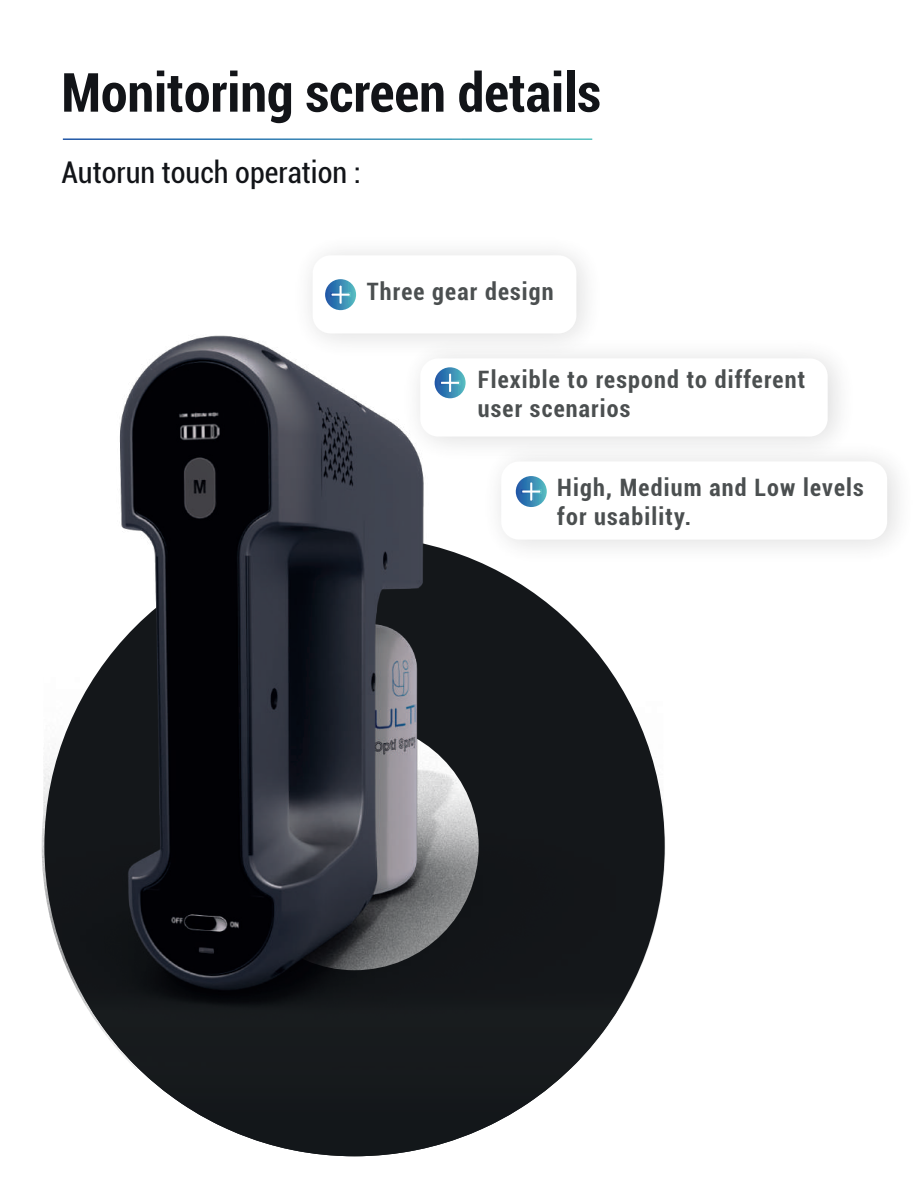
<style>
.page{position:relative;width:918px;height:1188px;background:#fff}
.page>*{position:absolute;margin:0;border:0;box-sizing:border-box;transform-origin:0 0}
.t1{font:700 condensed 54px "Roboto";color:#121418}
.t2{font:condensed 30px "Roboto";color:#121418}
.t3{font:700 condensed 24px/28.5px "Roboto";letter-spacing:.05em;color:#4b4f50}
</style>
<div class="page">
<svg style="left:333px;top:279px;width:15px;height:2px"></svg>
<div style="left:501px;top:461px;width:386px;height:79px;background:#fff;border-radius:18px"></div>
<svg style="left:139px;top:1069px;width:431px;height:87px"></svg>
<img style="left:42px;top:281px;width:623px;height:788px">
<h1 class="t1" style="left:61px;top:55px;width:541px">Monitoring screen details</h1>
<p class="t2" style="left:62px;top:151px;width:301px">Autorun touch operation :</p>
<p class="t3" style="left:367px;top:276px;width:188px">Three gear design</p>
<p class="t3" style="left:478px;top:364px;width:329px">Flexible to respond to different user scenarios</p>
<p class="t3" style="left:557px;top:473px;width:308px">High, Medium and Low levels for usability.</p>
</div>
